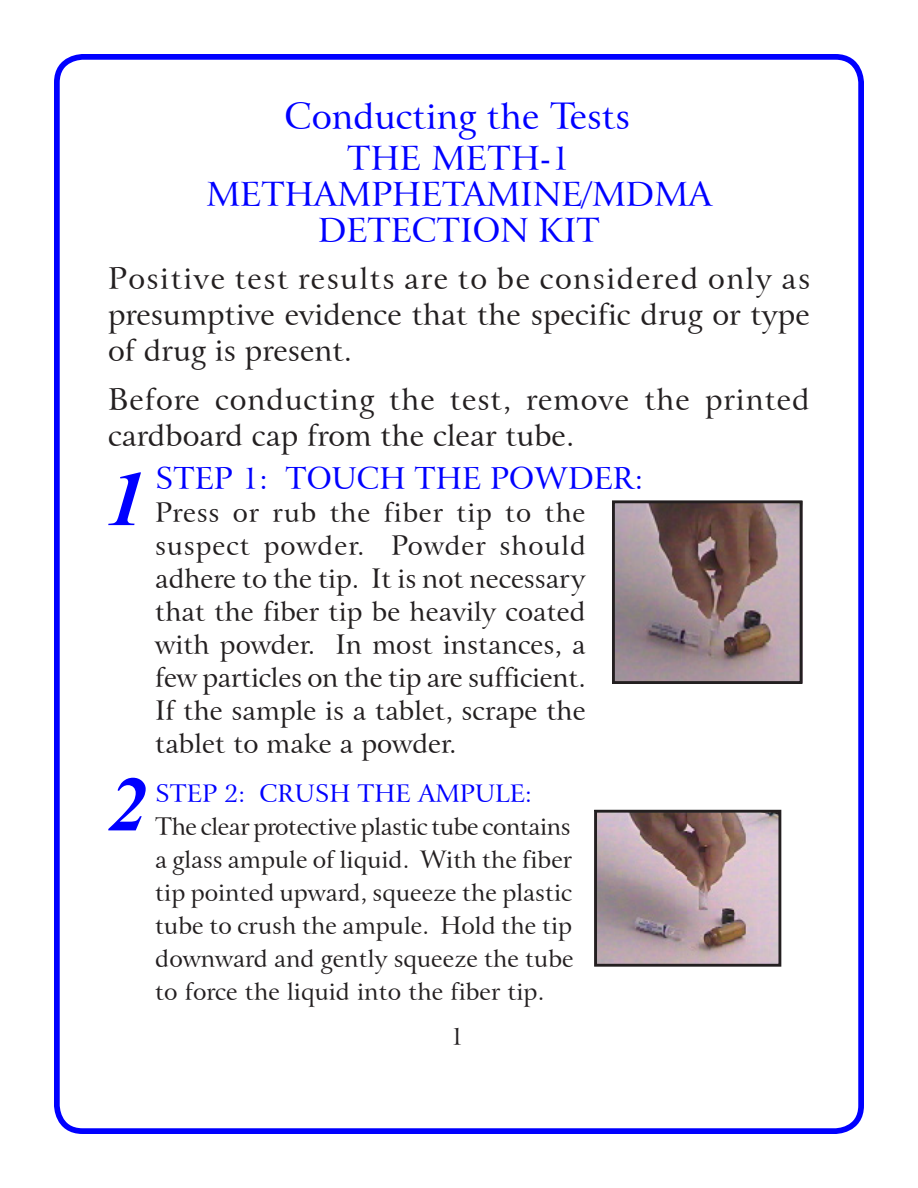
<style>
.page{position:relative;width:918px;height:1188px;background:#fff}
.page>*{position:absolute;margin:0;border:0;box-sizing:border-box;transform-origin:0 0}
.t1{font:italic 700 78px "Times New Roman";color:#00f}
.t2{font:36px "Arrus BT";color:#00f}
.t3{font:33px "Arrus BT";color:#00f}
.t4{font:30px/36px "Arrus BT";color:#231f20;text-align:justify}
.t5{font:30px/36px "Arrus BT";letter-spacing:.03em;color:#231f20}
.t6{font:30px "Arrus BT";color:#00f}
.t7{font:27px/33px "Arrus BT";color:#231f20;text-align:justify}
.t8{font:24px/33px "Arrus BT";color:#231f20}
.t9{font:24px "Arrus BT";color:#00f}
</style>
<div class="page">
<div style="left:54px;top:54px;width:810px;height:1080px;border:6px solid #00f;border-radius:26px"></div>
<img style="left:616px;top:504px;width:183px;height:176px">
<div style="left:612px;top:500px;width:191px;height:184px;border:3px solid #231f20"></div>
<img style="left:598px;top:814px;width:179px;height:149px">
<div style="left:594px;top:810px;width:187px;height:157px;border:3px solid #231f20"></div>
<p class="t2" style="left:285px;top:94px;width:347px">Conducting the Tests</p>
<p class="t3" style="left:347px;top:137px;width:225px">THE METH-1</p>
<p class="t3" style="left:206px;top:173px;width:507px">METHAMPHETAMINE/MDMA</p>
<p class="t3" style="left:318px;top:209px;width:283px">DETECTION KIT</p>
<p class="t4" style="left:108px;top:261px;width:704px">Positive test results are to be considered only as presumptive evidence that the specific drug or type of drug is present.</p>
<p class="t5" style="left:108px;top:382px;width:703px">Before conducting the test, remove the printed cardboard cap from the clear tube.</p>
<p class="t1" style="left:106px;top:445px;width:40px">1</p>
<p class="t1" style="left:108px;top:750px;width:40px">2</p>
<p class="t6" style="left:155px;top:459px;width:489px">STEP 1: TOUCH THE POWDER:</p>
<p class="t7" style="left:155px;top:496px;width:432px">Press or rub the fiber tip to the suspect powder. Powder should adhere to the tip. It is not necessary that the fiber tip be heavily coated with powder. In most instances, a few particles on the tip are sufficient.<br>If the sample is a tablet, scrape the tablet to make a powder.</p>
<p class="t9" style="left:155px;top:778px;width:378px">STEP 2: CRUSH THE AMPULE:</p>
<p class="t8" style="left:155px;top:810px;width:420px">The clear protective plastic tube contains a glass ampule of liquid. With the fiber tip pointed upward, squeeze the plastic tube to crush the ampule. Hold the tip downward and gently squeeze the tube to force the liquid into the fiber tip.</p>
<p class="t8" style="left:450px;top:1020px;width:16px">1</p>
</div>
